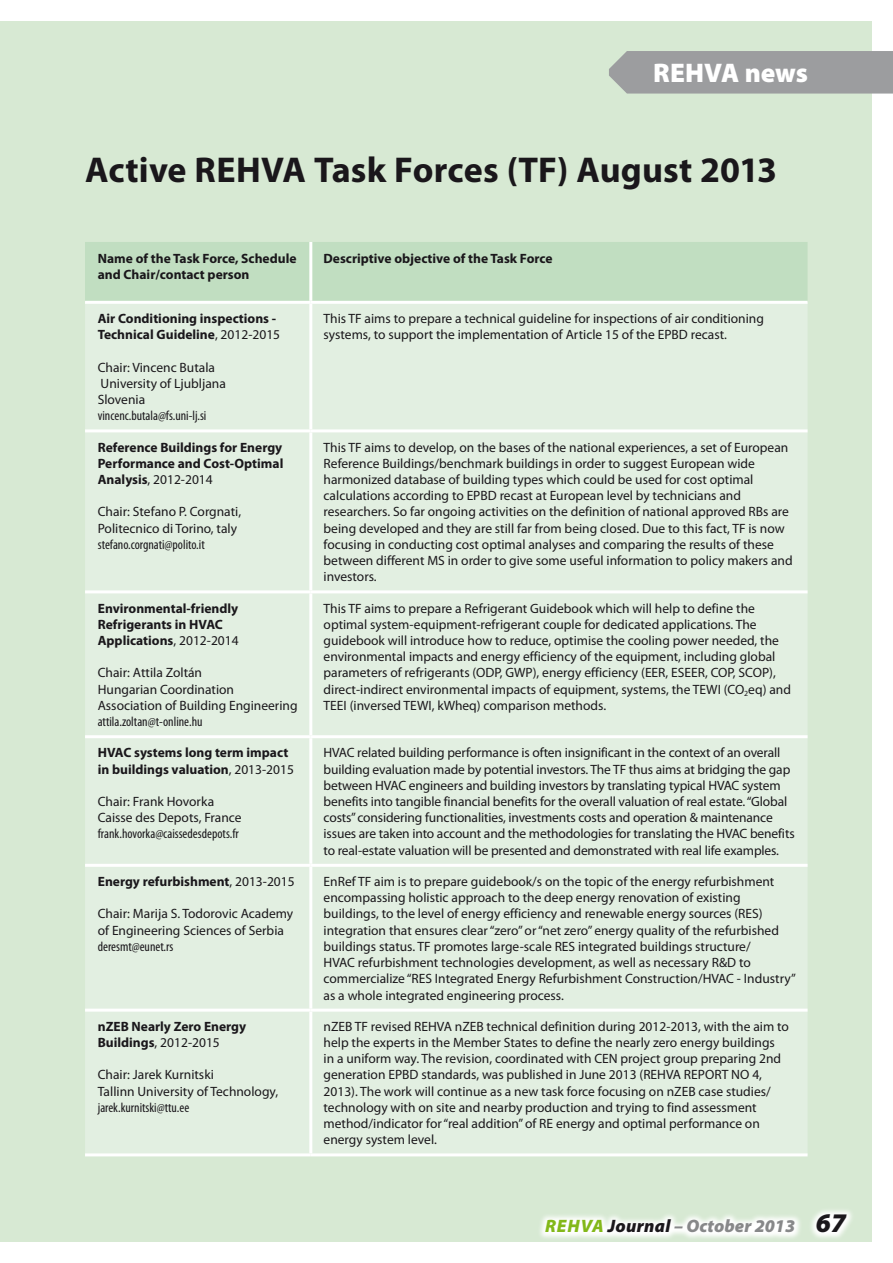
<style>
.page{position:relative;width:893px;height:1263px;background:#fff}
.page>*{position:absolute;margin:0;border:0;box-sizing:border-box;transform-origin:0 0}
.t1{font:700 36px "Myriad Pro";letter-spacing:.005em;color:#1a171b}
.t2{font:900 27px "Myriad Pro";letter-spacing:-.005em;color:#fff}
.t3{font:italic 900 18px "Myriad Pro";letter-spacing:.015em;color:#878889}
.t4{font:13.5px/16.2px "Myriad Pro";color:#1a171b}
.t5{font:700 13.5px/16.2px "Myriad Pro";color:#1a171b}
.t6{font:condensed 13.5px "Myriad Pro";color:#1a171b}
.s1{font-weight:400}
.s2{color:#83b819}
.s3{color:#1a171b}
.s4{font-size:27px;color:#1a171b}
</style>
<div class="page">
<div style="left:0;top:21px;width:872px;height:1221px;background:#d7e9d3"></div>
<div style="left:85px;top:242px;width:722px;height:59px;background:#c1dec1"></div>
<div style="left:85px;top:304px;width:722px;height:849px;background:#e2efe1"></div>
<hr style="left:309px;top:304px;width:3px;height:125px;background:#fff">
<hr style="left:85px;top:429px;width:226px;height:3px;background:#fff">
<hr style="left:311px;top:429px;width:496px;height:3px;background:#fff">
<hr style="left:309px;top:432px;width:3px;height:158px;background:#fff">
<hr style="left:85px;top:590px;width:226px;height:3px;background:#fff">
<hr style="left:311px;top:590px;width:496px;height:3px;background:#fff">
<hr style="left:309px;top:593px;width:3px;height:142px;background:#fff">
<hr style="left:85px;top:735px;width:226px;height:3px;background:#fff">
<hr style="left:311px;top:735px;width:496px;height:3px;background:#fff">
<hr style="left:309px;top:738px;width:3px;height:126px;background:#fff">
<hr style="left:85px;top:864px;width:226px;height:3px;background:#fff">
<hr style="left:311px;top:864px;width:496px;height:3px;background:#fff">
<hr style="left:309px;top:867px;width:3px;height:142px;background:#fff">
<hr style="left:85px;top:1009px;width:226px;height:3px;background:#fff">
<hr style="left:311px;top:1009px;width:496px;height:3px;background:#fff">
<hr style="left:309px;top:1012px;width:3px;height:141px;background:#fff">
<hr style="left:309px;top:242px;width:3px;height:59px;background:#fff">
<hr style="left:85px;top:301px;width:226px;height:3px;background:#fff">
<hr style="left:311px;top:301px;width:496px;height:3px;background:#fff">
<hr style="left:85px;top:1153px;width:226px;height:3px;background:#fff">
<hr style="left:311px;top:1153px;width:496px;height:3px;background:#fff">
<svg style="left:540px;top:1215px;width:260px;height:23px;fill:#f9fbf8"></svg>
<svg style="left:811px;top:1210px;width:41px;height:28px"></svg>
<div style="left:609px;top:51px;width:284px;height:43px;background:#9c9d9f"></div>
<h2 class="t2" style="left:653px;top:54px;width:156px">REHVA news</h2>
<h1 class="t1" style="left:85px;top:146px;width:693px">Active REHVA Task Forces (TF) August 2013</h1>
<p class="t5" style="left:98px;top:250px;width:200px">Name of the Task Force, Schedule and Chair/contact person</p>
<p class="t5" style="left:324px;top:250px;width:231px">Descriptive objective of the Task Force</p>
<p class="t5" style="left:98px;top:310px;width:184px">Air Conditioning inspections -<br>Technical Guideline<span class="s1">, 2012-2015</span></p>
<p class="t4" style="left:98px;top:359px;width:130px">Chair: Vincenc Butala<br>University of Ljubljana<br>Slovenia</p>
<p class="t6" style="left:98px;top:408px;width:110px">vincenc.butala@fs.uni-lj.si</p>
<p class="t4" style="left:324px;top:310px;width:442px">This TF aims to prepare a technical guideline for inspections of air conditioning systems, to support the implementation of Article 15 of the EPBD recast.</p>
<p class="t5" style="left:98px;top:439px;width:187px;text-align:justify">Reference Buildings for Energy Performance and Cost-Optimal Analysis<span class="s1">, 2012-2014</span></p>
<p class="t4" style="left:98px;top:504px;width:145px">Chair: Stefano P. Corgnati,<br>Politecnico di Torino, taly</p>
<p class="t6" style="left:98px;top:536px;width:109px">stefano.corgnati@polito.it</p>
<p class="t5" style="left:98px;top:600px;width:142px">Environmental-friendly<br>Refrigerants in HVAC<br>Applications<span class="s1">, 2012-2014</span></p>
<p class="t4" style="left:98px;top:665px;width:201px">Chair: Attila Zoltán<br>Hungarian Coordination<br>Association of Building Engineering</p>
<p class="t6" style="left:98px;top:713px;width:106px">attila.zoltan@t-online.hu</p>
<p class="t5" style="left:98px;top:744px;width:198px">HVAC systems long term impact in buildings valuation<span class="s1">, 2013-2015</span></p>
<p class="t4" style="left:98px;top:793px;width:145px">Chair: Frank Hovorka<br>Caisse des Depots, France</p>
<p class="t6" style="left:98px;top:826px;width:142px">frank.hovorka@caissedesdepots.fr</p>
<p class="t5" style="left:98px;top:873px;width:198px">Energy refurbishment<span class="s1">, 2013-2015</span></p>
<p class="t4" style="left:98px;top:906px;width:197px">Chair: Marija S. Todorovic Academy of Engineering Sciences of Serbia</p>
<p class="t6" style="left:98px;top:938px;width:77px">deresmt@eunet.rs</p>
<p class="t5" style="left:98px;top:1018px;width:150px">nZEB Nearly Zero Energy<br>Buildings<span class="s1">, 2012-2015</span></p>
<p class="t4" style="left:98px;top:1067px;width:182px">Chair: Jarek Kurnitski<br>Tallinn University of Technology,</p>
<p class="t6" style="left:98px;top:1099px;width:93px">jarek.kurnitski@ttu.ee</p>
<p class="t4" style="left:324px;top:439px;width:471px">This TF aims to develop, on the bases of the national experiences, a set of European Reference Buildings/benchmark buildings in order to suggest European wide harmonized database of building types which could be used for cost optimal calculations according to EPBD recast at European level by technicians and researchers. So far ongoing activities on the definition of national approved RBs are being developed and they are still far from being closed. Due to this fact, TF is now focusing in conducting cost optimal analyses and comparing the results of these between different MS in order to give some useful information to policy makers and investors.</p>
<p class="t4" style="left:324px;top:600px;width:457px">This TF aims to prepare a Refrigerant Guidebook which will help to define the optimal system-equipment-refrigerant couple for dedicated applications. The guidebook will introduce how to reduce, optimise the cooling power needed, the environmental impacts and energy efficiency of the equipment, including global parameters of refrigerants (ODP, GWP), energy efficiency (EER, ESEER</p>
<p class="t4" style="left:324px;top:665px;width:469px;text-indent:381px">, COP, SCOP), direct-indirect environmental impacts of equipment, systems, the TEWI (CO<sub>2</sub>eq) and<br>TEEI</p>
<p class="t4" style="left:350px;top:697px;width:258px">(inversed TEWI, kWheq) comparison methods.</p>
<p class="t4" style="left:324px;top:745px;width:473px">HVAC related building performance is often insignificant in the context of an overall building evaluation made by potential investors. The TF thus aims at bridging the gap between HVAC engineers and building investors by translating typical HVAC system benefits into tangible financial benefits for the overall valuation of real estate. “Global costs” considering functionalities, investments costs and operation &amp; maintenance issues are taken into account and the methodologies for translating the HVAC benefits to real-estate valuation will be presented and demonstrated with real life examples.</p>
<p class="t4" style="left:324px;top:873px;width:457px">EnRef TF aim is to prepare guidebook/s on the topic of the energy refurbishment encompassing holistic approach to the deep energy renovation of existing buildings, to the level of energy efficiency and renewable energy sources (RES) integration that ensures clear “zero” or “net zero” energy quality of the refurbished buildings status. TF promotes large-scale RES</p>
<p class="t4" style="left:324px;top:938px;width:429px;text-align:justify;text-indent:254px">integrated buildings structure/ HVAC refurbishment technologies development, as well as necessary R&amp;D to commercialize “RES</p>
<p class="t4" style="left:324px;top:970px;width:474px;text-indent:111px">I ntegrated Energy Refurbishment Construction/HVAC - I ndustry” as a whole integrated engineering process.</p>
<p class="t4" style="left:324px;top:1018px;width:467px">nZEB TF revised REHVA nZEB technical definition during 2012-2013, with the aim to help the experts in the Member States to define the nearly zero energy buildings<br>in a uniform way. The revision, coordinated with CEN project group preparing 2nd generation EPBD standards, was published in June 2013 (REHVA REPORT</p>
<p class="t4" style="left:324px;top:1067px;width:449px;text-indent:408px">NO 4, 2013). The work will continue as a new task force focusing on nZEB case studies/ technology with on site and nearby production and trying to find assessment method/indicator for “real addition” of RE energy and optimal performance on energy system level.</p>
<h3 class="t3" style="left:545px;top:1214px;width:303px"><span class="s2">REHVA</span> <span class="s3">Journal</span> – October 2013 <span class="s4">67</span></h3>
</div>
